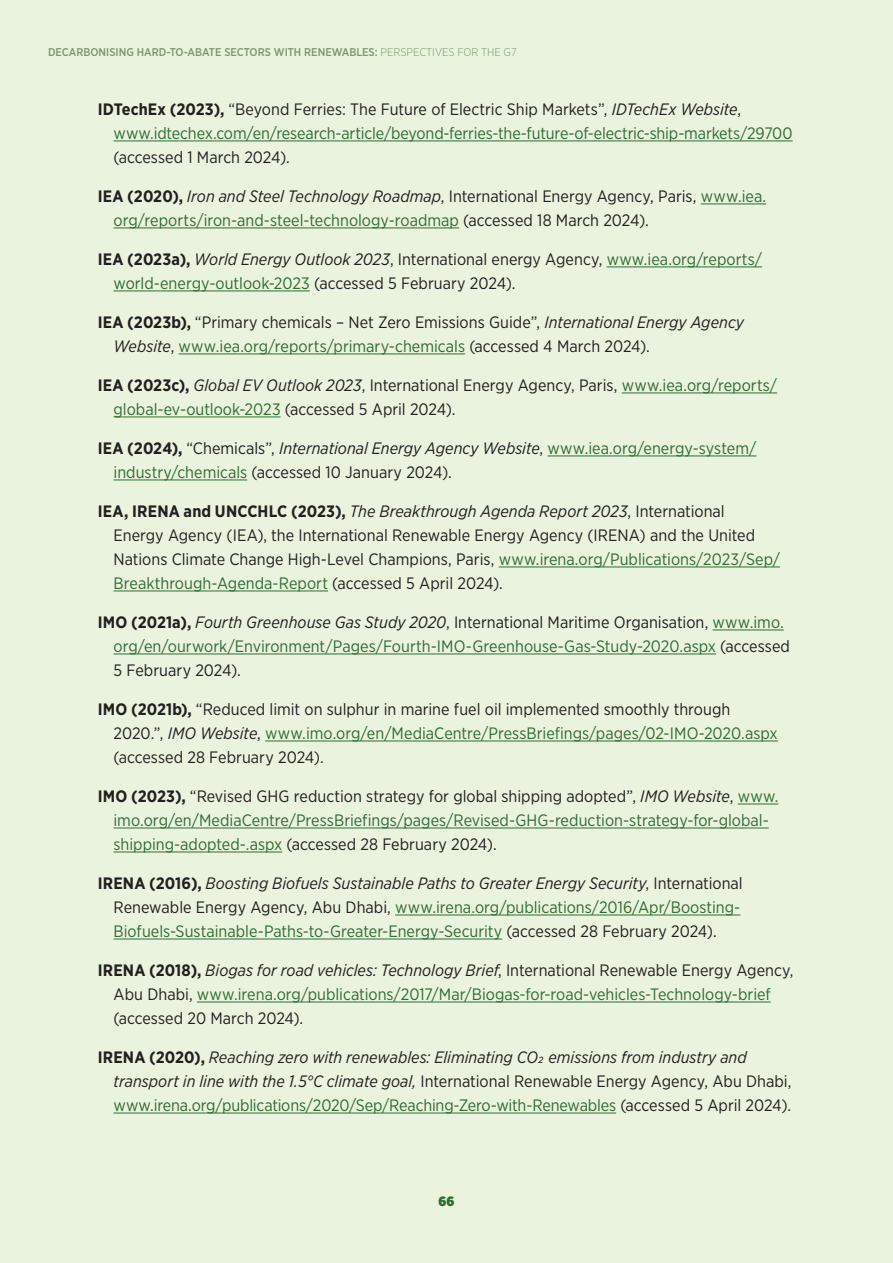
<style>
.page{position:relative;width:893px;height:1263px;background:#e9f3de}
.page>*{position:absolute;margin:0;border:0;box-sizing:border-box;transform-origin:0 0}
.References{font:16.5px/24px "Gotham Narrow";color:#326b34}
.References-2{font:16.5px/24px "Gotham Narrow";color:#231f20}
.References-3{font:italic 16.5px/24px "Gotham Narrow";color:#231f20}
.t1{font:900 13.5px "Gotham Narrow";color:#326b34}
.t2{font:500 11.25px "Gotham Narrow";color:#7c956f}
.s1{font-weight:300}
.s2{font-weight:700;color:#231f20}
.s3{color:#231f20}
.s4{font-style:italic;color:#231f20}
.s5{font-weight:700}
.s6{font-style:italic}
.s7{color:#326b34}
.s8{font-weight:700;font-style:normal}
.s9{font-style:normal}
.s10{font-style:normal;color:#326b34}
</style>
<div class="page">
<hr style="left:114px;top:140px;width:679px;height:1px;background:#326b34">
<hr style="left:701px;top:203px;width:65px;height:1px;background:#326b34">
<hr style="left:114px;top:227px;width:345px;height:1px;background:#326b34">
<hr style="left:607px;top:266px;width:155px;height:1px;background:#326b34">
<hr style="left:114px;top:290px;width:196px;height:1px;background:#326b34">
<hr style="left:179px;top:353px;width:286px;height:1px;background:#326b34">
<hr style="left:622px;top:392px;width:155px;height:1px;background:#326b34">
<hr style="left:114px;top:416px;width:167px;height:1px;background:#326b34">
<hr style="left:548px;top:455px;width:208px;height:1px;background:#326b34">
<hr style="left:114px;top:479px;width:133px;height:1px;background:#326b34">
<hr style="left:499px;top:566px;width:281px;height:1px;background:#326b34">
<hr style="left:114px;top:590px;width:214px;height:1px;background:#326b34">
<hr style="left:713px;top:629px;width:71px;height:1px;background:#326b34">
<hr style="left:114px;top:653px;width:602px;height:1px;background:#326b34">
<hr style="left:265px;top:740px;width:513px;height:1px;background:#326b34">
<hr style="left:738px;top:803px;width:40px;height:1px;background:#326b34">
<hr style="left:114px;top:827px;width:655px;height:1px;background:#326b34">
<hr style="left:114px;top:851px;width:168px;height:1px;background:#326b34">
<hr style="left:395px;top:914px;width:345px;height:1px;background:#326b34">
<hr style="left:114px;top:938px;width:388px;height:1px;background:#326b34">
<hr style="left:197px;top:1001px;width:574px;height:1px;background:#326b34">
<hr style="left:114px;top:1112px;width:502px;height:1px;background:#326b34">
<p class="t2" style="left:48px;top:44px;width:470px">DECARBONISING HARD-TO-ABATE SECTORS WITH RENEWABLES: <span class="s1">PERSPECTIVES FOR THE G7</span></p>
<p class="References" style="left:114px;top:97px;width:681px;text-indent:-16px"><span class="s2">IDTechEx (2023),</span> <span class="s3">“Beyond Ferries: The Future of Electric Ship Markets”,</span> <span class="s4">IDTechEx Website</span><span class="s3">, </span>www.idtechex.com/en/research-article/beyond-ferries-the-future-of-electric-ship-markets/29700 <span class="s3">(accessed 1 March 2024).</span></p>
<p class="References-2" style="left:114px;top:184px;width:654px;text-indent:-16px"><span class="s5">IEA (2020),</span> <span class="s6">Iron and Steel Technology Roadmap</span>, International Energy Agency, Paris, <span class="s7">www.iea. org/reports/iron-and-steel-technology-roadmap</span> (accessed 18 March 2024).</p>
<p class="References-2" style="left:114px;top:247px;width:650px;text-indent:-16px"><span class="s5">IEA (2023a),</span> <span class="s6">World Energy Outlook 2023</span>, International energy Agency, <span class="s7">www.iea.org/reports/ world-energy-outlook-2023</span> (accessed 5 February 2024).</p>
<p class="References-2" style="left:114px;top:310px;width:632px;text-indent:-16px"><span class="s5">IEA (2023b),</span> “Primary chemicals – Net Zero Emissions Guide”, <span class="s6">International Energy Agency<br>Website</span>, <span class="s7">www.iea.org/reports/primary-chemicals</span> (accessed 4 March 2024).</p>
<p class="References-2" style="left:114px;top:373px;width:665px;text-indent:-16px"><span class="s5">IEA (2023c),</span> <span class="s6">Global EV Outlook 2023</span>, International Energy Agency, Paris, <span class="s7">www.iea.org/reports/ global-ev-outlook-2023</span> (accessed 5 April 2024).</p>
<p class="References" style="left:114px;top:436px;width:644px;text-indent:-16px"><span class="s2">IEA (2024),</span> <span class="s3">“Chemicals”,</span> <span class="s4">International Energy Agency Website</span><span class="s3">,</span> www.iea.org/energy-system/ industry/chemicals <span class="s3">(accessed 10 January 2024).</span></p>
<p class="References-2" style="left:114px;top:499px;width:668px;text-indent:-16px"><span class="s5">IEA, IRENA and UNCCHLC (2023),</span> <span class="s6">The Breakthrough Agenda Report 2023</span>, International<br>Energy Agency (IEA), the International Renewable Energy Agency (IRENA) and the United Nations Climate Change High-Level Champions, Paris, <span class="s7">www.irena.org/Publications/2023/Sep/ Breakthrough-Agenda-Report</span> (accessed 5 April 2024).</p>
<p class="References" style="left:114px;top:610px;width:678px;text-indent:-16px"><span class="s2">IMO (2021a),</span> <span class="s4">Fourth Greenhouse Gas Study 2020</span><span class="s3">, International Maritime Organisation,</span> www.imo. org/en/ourwork/Environment/Pages/Fourth-IMO-Greenhouse-Gas-Study-2020.aspx <span class="s3">(accessed<br>5 February 2024).</span></p>
<p class="References-2" style="left:114px;top:697px;width:666px;text-indent:-16px"><span class="s5">IMO (2021b),</span> “Reduced limit on sulphur in marine fuel oil implemented smoothly through<br>2020.”, <span class="s6">IMO Website</span>, <span class="s7">www.imo.org/en/MediaCentre/PressBriefings/pages/02-IMO-2020.aspx </span>(accessed 28 February 2024).</p>
<p class="References" style="left:114px;top:784px;width:666px;text-indent:-16px"><span class="s2">IMO (2023),</span> <span class="s3">“Revised GHG reduction strategy for global shipping adopted”,</span> <span class="s4">IMO Website</span><span class="s3">,</span> www. imo.org/en/MediaCentre/PressBriefings/pages/Revised-GHG-reduction-strategy-for-global&shy;shipping-adopted-.aspx <span class="s3">(accessed 28 February 2024).</span></p>
<p class="References" style="left:114px;top:871px;width:631px;text-indent:-16px"><span class="s2">IRENA (2016),</span> <span class="s4">Boosting Biofuels Sustainable Paths to Greater Energy Security</span><span class="s3">, International<br>Renewable Energy Agency, Abu Dhabi,</span> www.irena.org/publications/2016/Apr/Boosting-<br>Biofuels-Sustainable-Paths-to-Greater-Energy-Security <span class="s3">(accessed 28 February 2024).</span></p>
<p class="References" style="left:114px;top:958px;width:681px;text-indent:-16px"><span class="s2">IRENA (2018),</span> <span class="s4">Biogas for road vehicles: Technology Brief</span><span class="s3">, International Renewable Energy Agency,<br>Abu Dhabi,</span> www.irena.org/publications/2017/Mar/Biogas-for-road-vehicles-Technology-brief <span class="s3">(accessed 20 March 2024).</span></p>
<p class="References-3" style="left:114px;top:1045px;width:679px;text-indent:-16px"><span class="s8">IRENA (2020),</span> Reaching zero with renewables: Eliminating CO2 emissions from industry and transport in line with the 1.5°C climate goal, <span class="s9">International Renewable Energy Agency, Abu Dhabi, </span><span class="s10">www.irena.org/publications/2020/Sep/Reaching-Zero-with-Renewables</span> <span class="s9">(accessed 5 April 2024).</span></p>
<p class="t1" style="left:439px;top:1192px;width:17px">66</p>
</div>
